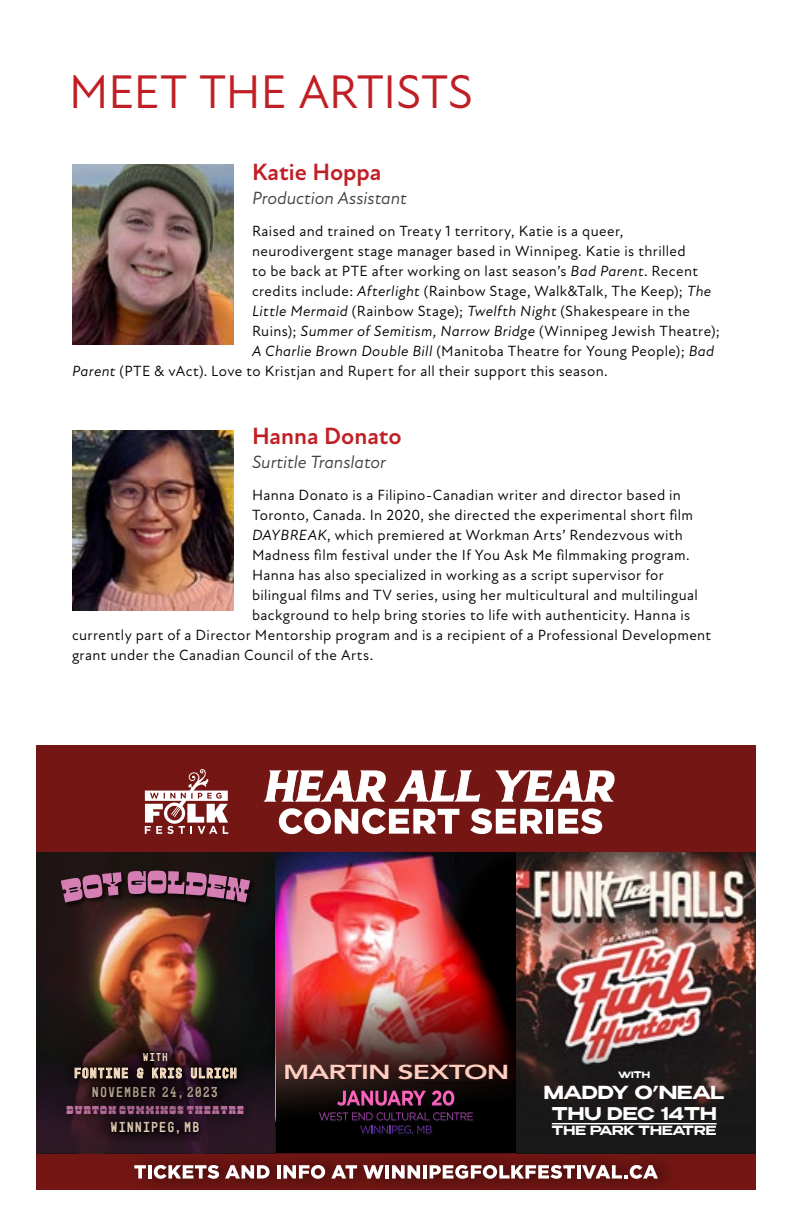
<style>
.page{position:relative;width:792px;height:1224px;background:#fff}
.page>*{position:absolute;margin:0;border:0;box-sizing:border-box;transform-origin:0 0}
.t1{font:48px "New Atten";letter-spacing:-.01em;color:#c01f25}
.t2{font:700 24px "New Atten";color:#c01f25}
.t3{font:800 20.2px "Avenir";letter-spacing:-.03em;color:#ffcec0;scale:1.41 1}
.t4{font:italic 18px "New Atten";color:#414042}
.t5{font:600 18px "Benzin";color:#fff}
.t6{font:600 17.4px "Benzin";color:#fff}
.t7{font:15px "New Atten";letter-spacing:.025em;color:#000}
.t8{font:14.6px "Mono 45 Headline";letter-spacing:.11em;color:#f7dec3}
.t9{font:14.2px "Mono 45 Headline";letter-spacing:.115em;color:#f7dec3}
.t10{font:600 12.6px "Benzin";color:#fff}
.t11{font:11.6px "Mono 45 Headline";color:#f7dec3}
.t12{font:11.4px "Manicotti";letter-spacing:.11em;color:#d57eb4}
.t13{font:600 8.8px "Benzin";color:#fff}
.s1{font-style:italic}
</style>
<div class="page">
<img style="left:72px;top:164px;width:162px;height:180px">
<div style="left:36px;top:745px;width:720px;height:445px;background:#741714"></div>
<svg style="left:145px;top:769px;width:83px;height:65px"></svg>
<svg style="left:279px;top:808px;width:180px;height:26px"></svg>
<svg style="left:470px;top:808px;width:73px;height:26px"></svg>
<div style="left:546px;top:809px;width:7px;height:25px;background:#fff"></div>
<svg style="left:558px;top:808px;width:44px;height:26px"></svg>
<svg style="left:263px;top:770px;width:218px;height:32px"></svg>
<svg style="left:495px;top:770px;width:120px;height:32px"></svg>
<img style="left:119px;top:1153px;width:570px;height:33px">
<svg style="left:134px;top:1165px;width:12px;height:14px"></svg>
<hr style="left:148px;top:1165px;width:3px;height:14px;background:#fff">
<svg style="left:154px;top:1165px;width:65px;height:14px"></svg>
<svg style="left:225px;top:1165px;width:45px;height:14px"></svg>
<hr style="left:277px;top:1165px;width:4px;height:14px;background:#fff">
<svg style="left:283px;top:1165px;width:42px;height:14px"></svg>
<svg style="left:331px;top:1165px;width:26px;height:14px"></svg>
<svg style="left:363px;top:1165px;width:21px;height:14px"></svg>
<hr style="left:385px;top:1165px;width:4px;height:14px;background:#fff">
<svg style="left:392px;top:1165px;width:28px;height:14px"></svg>
<hr style="left:423px;top:1165px;width:4px;height:14px;background:#fff">
<svg style="left:430px;top:1165px;width:145px;height:14px;background:#b1908e"></svg>
<hr style="left:577px;top:1165px;width:3px;height:14px;background:#fff">
<svg style="left:582px;top:1165px;width:76px;height:14px"></svg>
<img style="left:36px;top:853px;width:240px;height:94px">
<img style="left:58px;top:868px;width:199px;height:41px">
<svg style="left:61px;top:871px;width:189px;height:31px;background:#7b4965"></svg>
<img style="left:36px;top:947px;width:240px;height:44px">
<img style="left:276px;top:853px;width:240px;height:88px">
<img style="left:276px;top:941px;width:240px;height:50px">
<img style="left:516px;top:853px;width:240px;height:138px">
<img style="left:36px;top:991px;width:720px;height:162px">
<hr style="left:552px;top:1123px;width:165px;height:1px;background:#fff">
<img style="left:72px;top:430px;width:162px;height:180px">
<h1 class="t1" style="left:69px;top:64px;width:406px">MEET THE ARTISTS</h1>
<h2 class="t2" style="left:252px;top:158px;width:131px">Katie Hoppa</h2>
<p class="t4" style="left:252px;top:187px;width:156px">Production Assistant</p>
<p class="t7" style="left:252px;top:222px;width:373px">Raised and trained on Treaty 1 territory, Katie is a queer,</p>
<p class="t7" style="left:252px;top:242px;width:435px">neurodivergent stage manager based in Winnipeg. Katie is thrilled</p>
<p class="t7" style="left:252px;top:262px;width:448px">to be back at PTE after working on last season’s <span class="s1">Bad Parent</span>. Recent</p>
<p class="t7" style="left:252px;top:282px;width:461px">credits include: <span class="s1">Afterlight</span> (Rainbow Stage, Walk&amp;Talk, The Keep); <span class="s1">The</span></p>
<p class="t7" style="left:252px;top:302px;width:440px"><span class="s1">Little Mermaid</span> (Rainbow Stage); <span class="s1">Twelfth Night</span> (Shakespeare in the</p>
<p class="t7" style="left:252px;top:322px;width:469px">Ruins); <span class="s1">Summer of Semitism, Narrow Bridge</span> (Winnipeg Jewish Theatre);</p>
<p class="t7" style="left:252px;top:342px;width:464px"><span class="s1">A Charlie Brown Double Bill</span> (Manitoba Theatre for Young People); <span class="s1">Bad</span></p>
<p class="t7" style="left:72px;top:362px;width:537px"><span class="s1">Parent</span> (PTE &amp; vAct). Love to Kristjan and Rupert for all their support this season.</p>
<h2 class="t2" style="left:252px;top:422px;width:151px">Hanna Donato</h2>
<p class="t4" style="left:252px;top:451px;width:136px">Surtitle Translator</p>
<p class="t7" style="left:252px;top:486px;width:431px">Hanna Donato is a Filipino-Canadian writer and director based in</p>
<p class="t7" style="left:252px;top:506px;width:443px">Toronto, Canada. In 2020, she directed the experimental short film</p>
<p class="t7" style="left:252px;top:526px;width:432px"><span class="s1">DAYBREAK</span>, which premiered at Workman Arts’ Rendezvous with</p>
<p class="t7" style="left:252px;top:546px;width:439px">Madness film festival under the If You Ask Me filmmaking program.</p>
<p class="t7" style="left:252px;top:566px;width:413px">Hanna has also specialized in working as a script supervisor for</p>
<p class="t7" style="left:252px;top:586px;width:447px">bilingual films and TV series, using her multicultural and multilingual</p>
<p class="t7" style="left:252px;top:606px;width:440px">background to help bring stories to life with authenticity. Hanna is</p>
<p class="t7" style="left:72px;top:626px;width:641px">currently part of a Director Mentorship program and is a recipient of a Professional Development</p>
<p class="t7" style="left:72px;top:646px;width:303px">grant under the Canadian Council of the Arts.</p>
<p class="t11" style="left:143px;top:1050px;width:26px">WITH</p>
<p class="t9" style="left:74px;top:1065px;width:164px">FONTINE &amp; KRIS ULRICH</p>
<h3 class="t3" style="left:283px;top:1056px;width:162px">MARTIN SEXTON</h3>
<p class="t13" style="left:618px;top:1068px;width:34px">WITH</p>
<p class="t5" style="left:544px;top:1080px;width:182px">MADDY O’NEAL</p>
<p class="t6" style="left:552px;top:1101px;width:167px">THU DEC 14TH</p>
<p class="t10" style="left:552px;top:1122px;width:166px">THE PARK THEATRE</p>
<p class="t8" style="left:92px;top:1083px;width:127px">NOVEMBER 24,2023</p>
<p class="t8" style="left:111px;top:1119px;width:90px">WINNIPEG,MB</p>
<p class="t12" style="left:67px;top:1103px;width:179px">BURTON CUMMINGS THEATRE</p>
</div>
